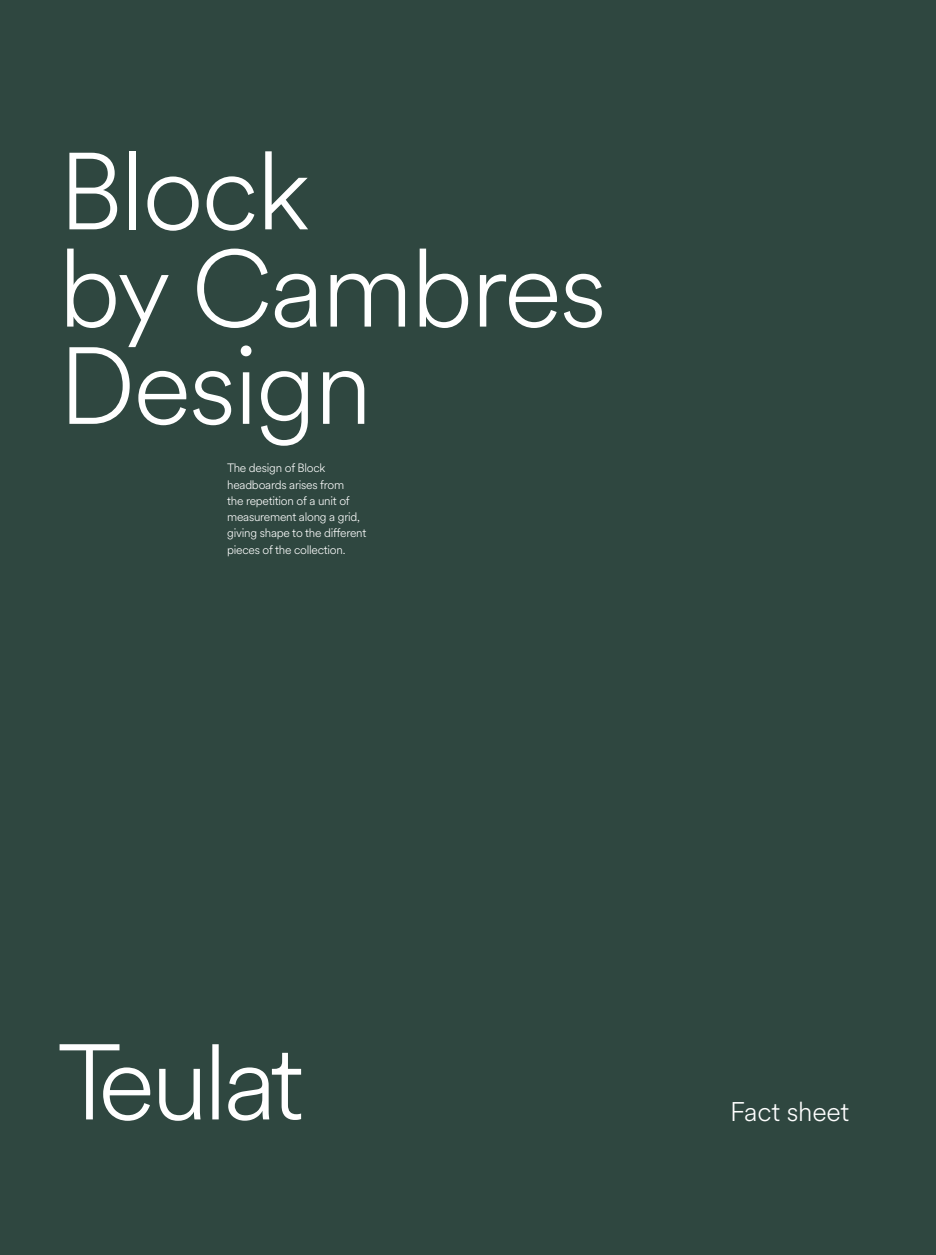
<style>
.page{position:relative;width:936px;height:1255px;background:#fff}
.page>*{position:absolute;margin:0;border:0;box-sizing:border-box;transform-origin:0 0}
.t1{font:300 108px/97.2px "Circular XX";letter-spacing:-.02em;color:#fff}
.t2{font:300 26.7px "Circular XX";letter-spacing:-.005em;color:#fff}
.Cotas_Eric_Horizontal{font:300 12px/16.2px "Circular XX";letter-spacing:-.02em;color:#fff}
</style>
<div class="page">
<div style="left:0;top:0;width:935px;height:1254px;background:#2f4740"></div>
<svg style="left:60px;top:1044px;width:241px;height:76px"></svg>
<p class="t1" style="left:58px;top:138px;width:253px">Block</p>
<p class="t1" style="left:58px;top:236px;width:550px">by Cambres<br>Design</p>
<p class="Cotas_Eric_Horizontal" style="left:227px;top:459px;width:141px">The design of Block headboards arises from<br>the repetition of a unit of measurement along a grid, giving shape to the different pieces of the collection.</p>
<p class="t2" style="left:730px;top:1093px;width:121px">Fact sheet</p>
</div>
